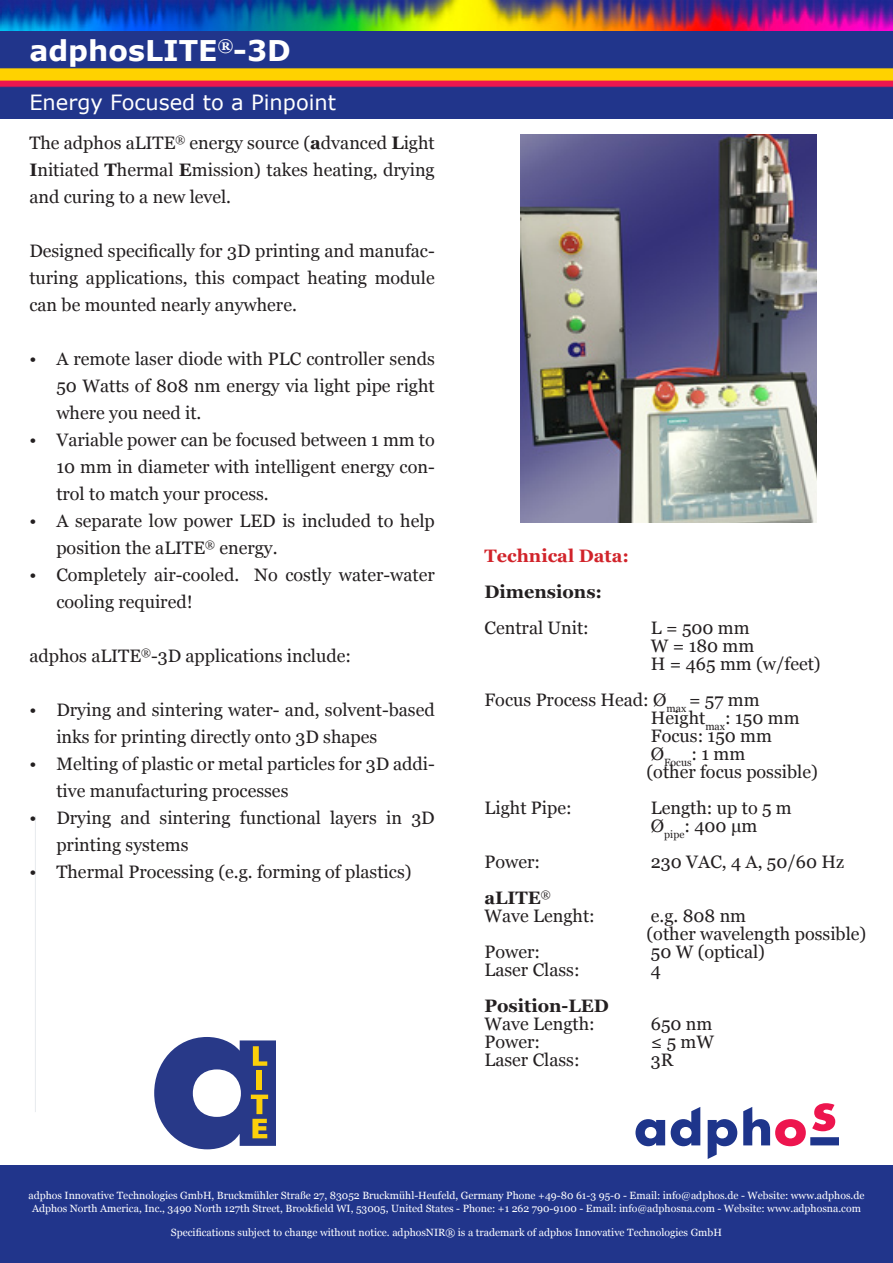
<style>
.page{position:relative;width:893px;height:1263px;background:#fff}
.page>*{position:absolute;margin:0;border:0;box-sizing:border-box;transform-origin:0 0}
.t1{font:700 28.5px "Verdana";color:#fff}
.t2{font:21px "Verdana";color:#fff}
.t3{font:18px/27px "Georgia";color:#231f20}
.t4{font:700 18px/18px "Georgia";color:#231f20}
.t5{font:700 18px "Georgia";color:#d1232a}
.t6{font:10.5px "Georgia";color:#fff}
.s1{font-weight:700}
.s2{font-weight:400}
</style>
<div class="page">
<svg style="left:154px;top:1037px;width:122px;height:112px"></svg>
<svg style="left:635px;top:1103px;width:204px;height:56px"></svg>
<div style="left:0;top:1166px;width:893px;height:97px;background:#21358b"></div>
<img style="left:0;top:0;width:893px;height:118px">
<hr style="left:35px;top:816px;width:1px;height:296px;background:#e7eaee">
<img style="left:521px;top:134px;width:296px;height:388px">
<p class="t1" style="left:29px;top:30px;width:263px">adphosLITE<sup>®</sup>-3D</p>
<p class="t2" style="left:29px;top:88px;width:308px">Energy Focused to a Pinpoint</p>
<p class="t3" style="left:29px;top:129px;width:407px;text-align:justify">The adphos aLITE<sup>®</sup> energy source (<span class="s1">a</span>dvanced <span class="s1">L</span>ight <span class="s1">I</span>nitiated <span class="s1">T</span>hermal <span class="s1">E</span>mission) takes heating, drying and curing to a new level.</p>
<p class="t3" style="left:29px;top:237px;width:407px;text-align:justify">Designed specifically for 3D printing and manufac&shy;turing applications, this compact heating module can be mounted nearly anywhere.</p>
<p class="t3" style="left:56px;top:345px;width:380px;text-align:justify;text-indent:-27px">• A remote laser diode with PLC controller sends 50 Watts of 808 nm energy via light pipe right where you need it.</p>
<p class="t3" style="left:56px;top:426px;width:380px;text-align:justify;text-indent:-27px">• Variable power can be focused between 1 mm to 10 mm in diameter with intelligent energy con&shy;trol to match your process.</p>
<p class="t3" style="left:56px;top:507px;width:380px;text-indent:-27px">• A separate low power LED is included to help position the aLITE<sup>®</sup> energy.</p>
<p class="t3" style="left:56px;top:561px;width:380px;text-indent:-27px">• Completely air-cooled. No costly water-water cooling required!</p>
<p class="t3" style="left:29px;top:642px;width:323px">adphos aLITE<sup>®</sup>-3D applications include:</p>
<p class="t3" style="left:56px;top:696px;width:380px;text-indent:-27px">• Drying and sintering water- and, solvent-based inks for printing directly onto 3D shapes</p>
<p class="t3" style="left:56px;top:750px;width:380px;text-indent:-27px">• Melting of plastic or metal particles for 3D addi&shy;tive manufacturing processes</p>
<p class="t3" style="left:56px;top:804px;width:380px;text-indent:-27px">• Drying and sintering functional layers in 3D printing systems</p>
<p class="t3" style="left:29px;top:858px;width:384px">• Thermal Processing (e.g. forming of plastics)</p>
<p class="t5" style="left:484px;top:543px;width:146px">Technical Data:</p>
<p class="t4" style="left:484px;top:582px;width:119px">Dimensions:</p>
<p class="t3" style="left:484px;top:614px;width:106px">Central Unit:</p>
<p class="t3" style="left:651px;top:614px;width:100px">L = 500 mm</p>
<p class="t3" style="left:651px;top:632px;width:105px">W = 180 mm</p>
<p class="t3" style="left:651px;top:650px;width:171px">H = 465 mm (w/feet)</p>
<p class="t3" style="left:484px;top:686px;width:276px">Focus Process Head: Ø<sub>max</sub> = 57 mm</p>
<p class="t3" style="left:651px;top:704px;width:150px">Height<sub>max</sub>: 150 mm</p>
<p class="t3" style="left:651px;top:722px;width:123px">Focus: 150 mm</p>
<p class="t3" style="left:646px;top:744px;width:173px;line-height:18px">Ø<sub>Focus</sub>: 1 mm<br>(other focus possible)</p>
<p class="t3" style="left:484px;top:794px;width:89px">Light Pipe:</p>
<p class="t3" style="left:651px;top:794px;width:142px">Length: up to 5 m</p>
<p class="t3" style="left:651px;top:812px;width:108px">Ø<sub>pipe</sub>: 400 µm</p>
<p class="t3" style="left:484px;top:848px;width:57px">Power:</p>
<p class="t3" style="left:651px;top:848px;width:195px">230 VAC, 4 A, 50/60 Hz</p>
<p class="t4" style="left:484px;top:888px;width:68px">aLITE<sup>®</sup></p>
<p class="t3" style="left:484px;top:902px;width:112px">Wave Lenght:</p>
<p class="t3" style="left:646px;top:906px;width:221px;line-height:18px">e.g. 808 nm<br>(other wavelength possible)</p>
<p class="t3" style="left:484px;top:938px;width:57px">Power:</p>
<p class="t3" style="left:651px;top:938px;width:116px">50 W (optical)</p>
<p class="t3" style="left:484px;top:956px;width:97px">Laser Class:</p>
<p class="t3" style="left:651px;top:956px;width:12px">4</p>
<p class="t4" style="left:484px;top:996px;width:126px">Position-LED<br><span class="s2">Wave Length:</span></p>
<p class="t3" style="left:651px;top:1010px;width:63px">650 nm</p>
<p class="t3" style="left:484px;top:1028px;width:57px">Power:</p>
<p class="t3" style="left:651px;top:1028px;width:65px">≤ 5 mW</p>
<p class="t3" style="left:484px;top:1046px;width:97px">Laser Class:</p>
<p class="t3" style="left:651px;top:1046px;width:24px">3R</p>
<p class="t6" style="left:28px;top:1188px;width:837px">adphos Innovative Technologies GmbH, Bruckmühler Straße 27, 83052 Bruckmühl-Heufeld, Germany Phone +49-80 61-3 95-0 - Email: info@adphos.de - Website: www.adphos.de</p>
<p class="t6" style="left:32px;top:1201px;width:830px">Adphos North America, Inc., 3490 North 127th Street, Brookfield WI, 53005, United States - Phone: +1 262 790-9100 - Email: info@adphosna.com - Website: www.adphosna.com</p>
<p class="t6" style="left:171px;top:1225px;width:553px">Specifications subject to change without notice. adphosNIR® is a trademark of adphos Innovative Technologies GmbH</p>
</div>
